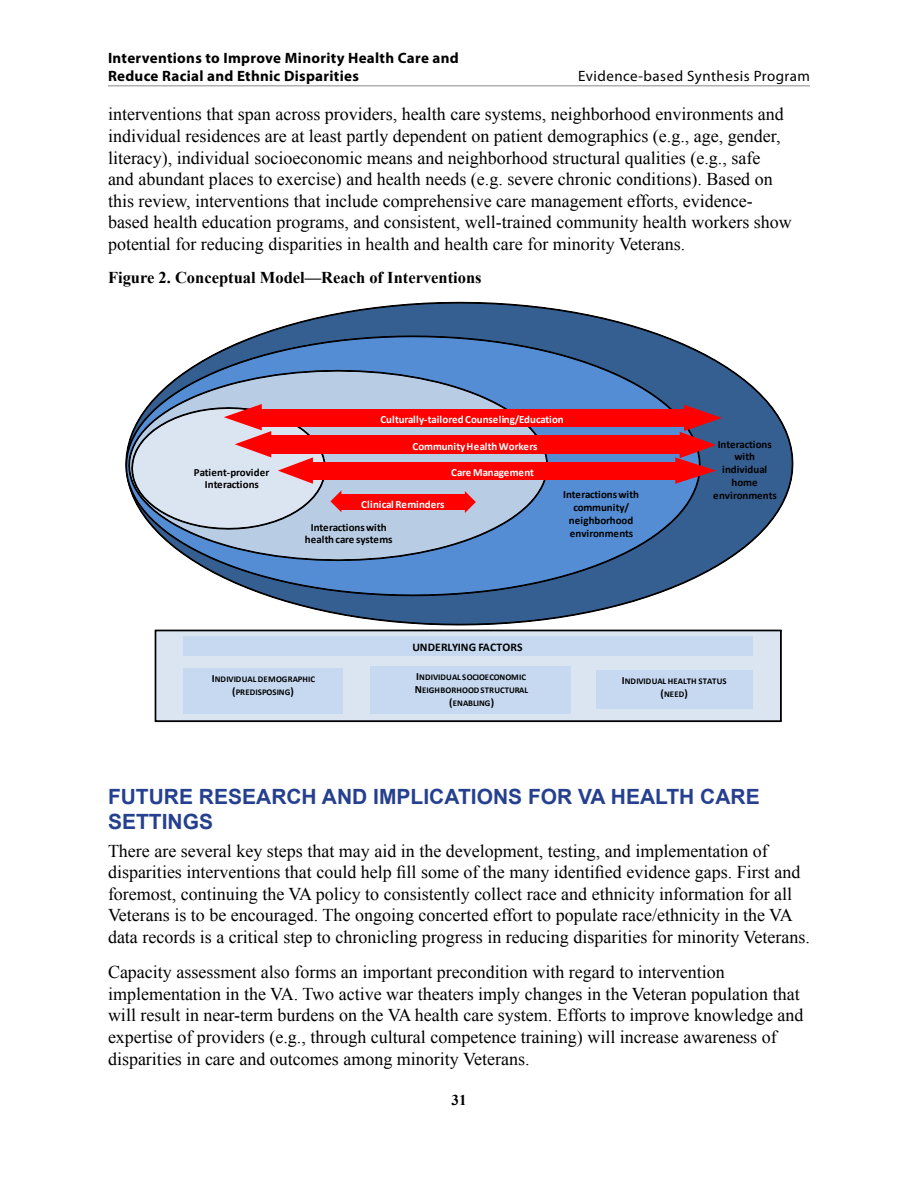
<style>
.page{position:relative;width:918px;height:1188px;background:#fff}
.page>*{position:absolute;margin:0;border:0;box-sizing:border-box;transform-origin:0 0}
.t1{font:700 21px "Arial";color:#25408f}
.t2{font:18px/21.6px "Times New Roman";color:#000}
.t3{font:700 16.5px "Times New Roman";color:#000}
.t4{font:700 15px/18px "Myriad Pro";letter-spacing:.02em;color:#000}
.t5{font:15px "Myriad Pro";letter-spacing:.03em;color:#000}
.t6{font:700 15px "Times New Roman";color:#000}
.t7{font:700 11.7px "Calibri";color:#000}
.t8{font:700 10.95px/12.8px "Calibri";letter-spacing:-.005em;color:#000;text-align:center}
.t9{font:700 10.95px "Calibri";letter-spacing:-.005em;color:#fff}
.t10{font:700 8.85px/12.8px "Calibri";letter-spacing:.01em;color:#000;text-align:center}
.s1{font-size:10.95px}
</style>
<div class="page">
<hr style="left:108px;top:85px;width:702px;height:1px;background:#939598">
<svg style="left:254px;top:302px;width:539px;height:323px"></svg>
<svg style="left:126px;top:336px;width:574px;height:260px;background:#5f88bb"></svg>
<svg style="left:129px;top:370px;width:418px;height:191px;background:#95afd1"></svg>
<div style="left:290px;top:517px;width:117px;height:37px;background:#b8cce4"></div>
<div style="left:550px;top:484px;width:102px;height:47px;background:#548dd4"></div>
<div style="left:259px;top:409px;width:427px;height:18px;background:#f00"></div>
<div style="left:705px;top:433px;width:80px;height:62px;background:#365f91"></div>
<div style="left:341px;top:494px;width:124px;height:15px;background:#f00"></div>
<svg style="left:465px;top:491px;width:11px;height:22px"></svg>
<svg style="left:155px;top:630px;width:626px;height:92px;background:#c6cfda"></svg>
<div style="left:371px;top:666px;width:200px;height:48px;background:#c6d9f1"></div>
<div style="left:183px;top:636px;width:570px;height:20px;background:#c6d9f1"></div>
<div style="left:596px;top:670px;width:157px;height:39px;background:#c6d9f1"></div>
<div style="left:183px;top:668px;width:160px;height:46px;background:#c6d9f1"></div>
<div style="left:310px;top:462px;width:365px;height:17px;background:#f00"></div>
<div style="left:268px;top:435px;width:412px;height:19px;background:#f00"></div>
<svg style="left:132px;top:404px;width:209px;height:125px"></svg>
<svg style="left:675px;top:405px;width:47px;height:79px"></svg>
<p class="t4" style="left:108px;top:48px;width:352px">Interventions to Improve Minority Health Care and<br>Reduce Racial and Ethnic Disparities</p>
<p class="t5" style="left:578px;top:66px;width:233px">Evidence-based Synthesis Program</p>
<p class="t2" style="left:108px;top:103px;width:685px">interventions that span across providers, health care systems, neighborhood environments and individual residences are at least partly dependent on patient demographics (e.g., age, gender, literacy), individual socioeconomic means and neighborhood structural qualities (e.g., safe<br>and abundant places to exercise) and health needs (e.g. severe chronic conditions). Based on this review, interventions that include comprehensive care management efforts, evidence&shy;based health education programs, and consistent, well-trained community health workers show potential for reducing disparities in health and health care for minority Veterans.</p>
<p class="t3" style="left:108px;top:266px;width:375px">Figure 2. Conceptual Model—Reach of Interventions</p>
<p class="t8" style="left:194px;top:465px;width:77px">Patient-provider<br>Interactions</p>
<p class="t9" style="left:380px;top:413px;width:185px">Culturally-tailored Counseling/Education</p>
<p class="t9" style="left:413px;top:440px;width:126px">Community Health Workers</p>
<p class="t9" style="left:451px;top:465px;width:84px">Care Management</p>
<p class="t9" style="left:361px;top:498px;width:85px">Clinical Reminders</p>
<p class="t8" style="left:305px;top:520px;width:89px">Interactions with health care systems</p>
<p class="t8" style="left:563px;top:488px;width:77px">Interactions with community/ neighborhood environments</p>
<p class="t7" style="left:413px;top:640px;width:111px">UNDERLYING FACTORS</p>
<p class="t8" style="left:713px;top:437px;width:65px">Interactions with individual home environments</p>
<p class="t10" style="left:212px;top:673px;width:105px"><span class="s1">I</span>NDIVIDUAL DEMOGRAPHIC <span class="s1">(</span>PREDISPOSING<span class="s1">)</span></p>
<p class="t10" style="left:415px;top:670px;width:115px"><span class="s1">I</span>NDIVIDUAL SOCIOECONOMIC<br><span class="s1">N</span>EIGHBORHOODSTRUCTURAL <span class="s1">(</span>ENABLING<span class="s1">)</span></p>
<p class="t10" style="left:622px;top:675px;width:106px"><span class="s1">I</span>NDIVIDUAL HEALTH STATUS <span class="s1">(</span>NEED<span class="s1">)</span></p>
<p class="t1" style="left:108px;top:783px;width:28px">FUTURE</p>
<p class="t1" style="left:199px;top:783px;width:31px">RESEARCH</p>
<p class="t1" style="left:322px;top:783px;width:16px">AND</p>
<p class="t1" style="left:373px;top:783px;width:20px">IMPLICATIONS</p>
<p class="t1" style="left:528px;top:783px;width:16px">FOR</p>
<p class="t1" style="left:578px;top:783px;width:62px">VA HEALTH</p>
<p class="t1" style="left:700px;top:783px;width:31px">CARE</p>
<p class="t1" style="left:108px;top:808px;width:28px">SETTINGS</p>
<p class="t2" style="left:108px;top:840px;width:703px">There are several key steps that may aid in the development, testing, and implementation of disparities interventions that could help fill some of the many identified evidence gaps. First and foremost, continuing the VA policy to consistently collect race and ethnicity information for all Veterans is to be encouraged. The ongoing concerted effort to populate race/ethnicity in the VA data records is a critical step to chronicling progress in reducing disparities for minority Veterans.</p>
<p class="t2" style="left:108px;top:961px;width:697px">Capacity assessment also forms an important precondition with regard to intervention implementation in the VA. Two active war theaters imply changes in the Veteran population that will result in near-term burdens on the VA health care system. Efforts to improve knowledge and expertise of providers (e.g., through cultural competence training) will increase awareness of disparities in care and outcomes among minority Veterans.</p>
<p class="t6" style="left:452px;top:1090px;width:16px">31</p>
</div>
